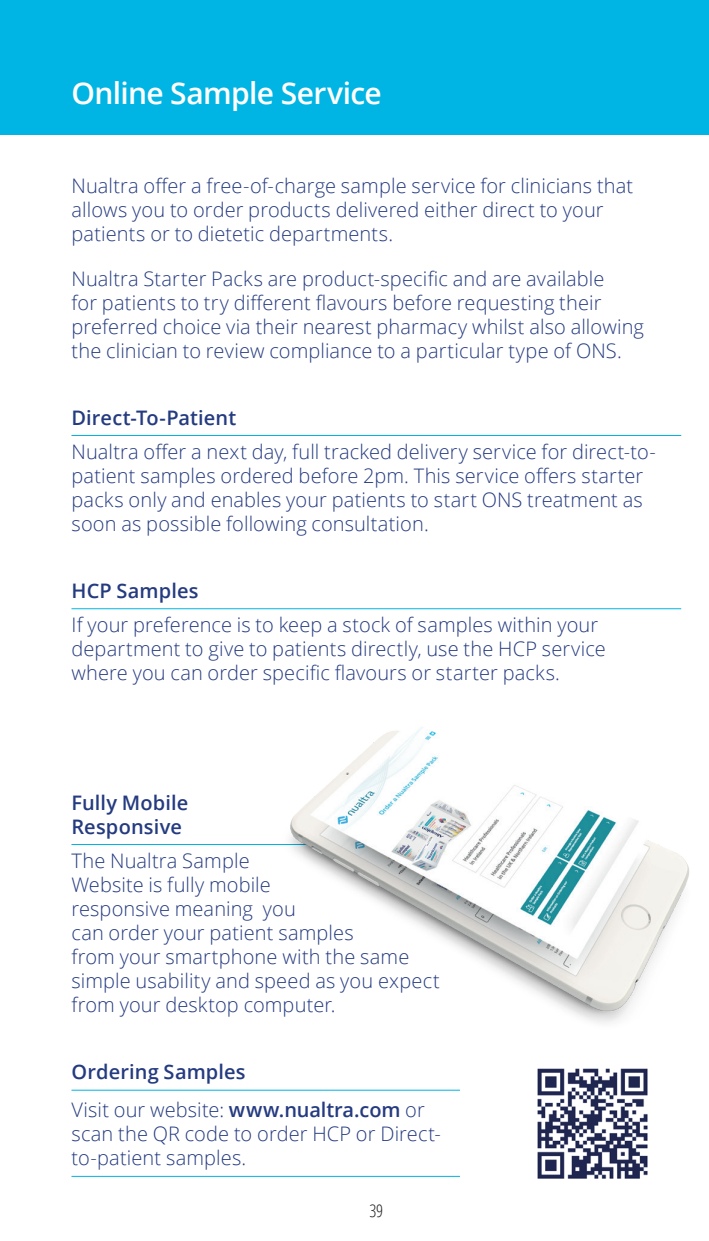
<style>
.page{position:relative;width:709px;height:1241px;background:#fff}
.page>*{position:absolute;margin:0;border:0;box-sizing:border-box;transform-origin:0 0}
.t1{font:600 30px "Open Sans";letter-spacing:-.02em;color:#fff}
.t2{font:300 20px/24px "Open Sans";letter-spacing:.005em;color:#253b80}
.t3{font:600 20px/24px "Open Sans";letter-spacing:.005em;color:#253b80}
.t4{font:300 17.5px "Open Sans Condensed";color:#231f20}
.s1{font-weight:600}
</style>
<div class="page">
<hr style="left:0;top:0;width:1px;height:134px;background:#00b4e3">
<div style="left:1px;top:0;width:708px;height:135px;background:#00b4e3"></div>
<hr style="left:71px;top:435px;width:610px;height:1px;background:#00b4e3">
<hr style="left:71px;top:608px;width:610px;height:1px;background:#00b4e3">
<hr style="left:71px;top:844px;width:396px;height:1px;background:#00b4e3">
<img style="left:289px;top:727px;width:400px;height:296px">
<hr style="left:71px;top:1089px;width:389px;height:1px;background:#00b4e3">
<hr style="left:71px;top:1175px;width:389px;height:1px;background:#00b4e3">
<img style="left:537px;top:1068px;width:111px;height:111px">
<p class="t1" style="left:71px;top:72px;width:312px">Online Sample Service</p>
<p class="t2" style="left:71px;top:173px;width:563px">Nualtra offer a free-of-charge sample service for clinicians that allows you to order products delivered either direct to your patients or to dietetic departments.</p>
<p class="t2" style="left:71px;top:266px;width:574px">Nualtra Starter Packs are product-specific and are available<br>for patients to try different flavours before requesting their preferred choice via their nearest pharmacy whilst also allowing the clinician to review compliance to a particular type of ONS.</p>
<p class="t3" style="left:71px;top:405px;width:166px">Direct-To-Patient</p>
<p class="t2" style="left:71px;top:439px;width:586px">Nualtra offer a next day, full tracked delivery service for direct-to&shy;patient samples ordered before 2pm. This service offers starter packs only and enables your patients to start ONS treatment as soon as possible following consultation.</p>
<p class="t3" style="left:71px;top:578px;width:129px">HCP Samples</p>
<p class="t2" style="left:71px;top:612px;width:536px">If your preference is to keep a stock of samples within your department to give to patients directly, use the HCP service where you can order specific flavours or starter packs.</p>
<p class="t3" style="left:71px;top:789px;width:118px">Fully Mobile<br>Responsive</p>
<p class="t2" style="left:71px;top:848px;width:370px">The Nualtra Sample<br>Website is fully mobile<br>responsive meaning you<br>can order your patient samples<br>from your smartphone with the same simple usability and speed as you expect from your desktop computer.</p>
<p class="t3" style="left:71px;top:1059px;width:176px">Ordering Samples</p>
<p class="t2" style="left:71px;top:1097px;width:371px">Visit our website: <span class="s1">www.nualtra.com</span> or scan the QR code to order HCP or Direct&shy;to-patient samples.</p>
<p class="t4" style="left:369px;top:1198px;width:15px">39</p>
</div>
